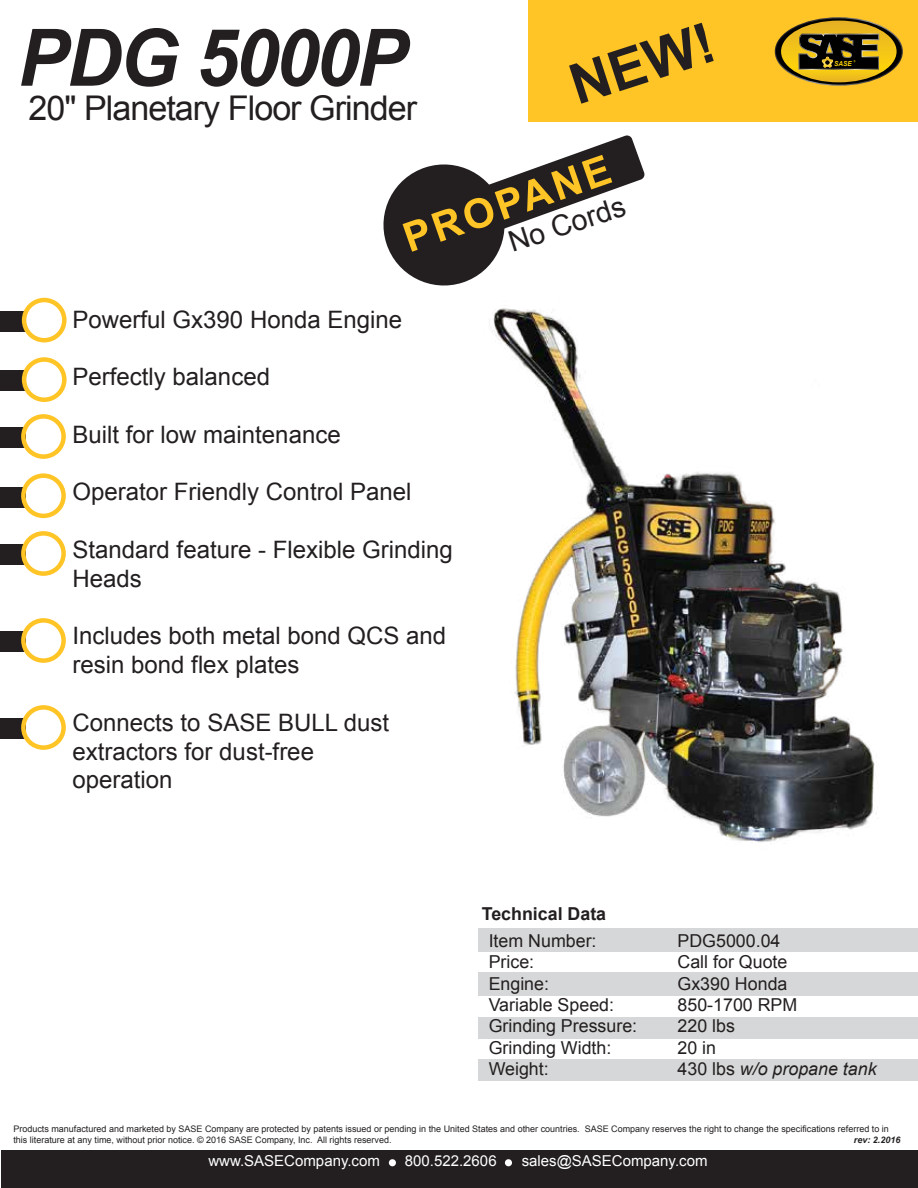
<style>
.page{position:relative;width:918px;height:1188px;background:#fff}
.page>*{position:absolute;margin:0;border:0;box-sizing:border-box;transform-origin:0 0}
.t1{font:italic 700 79.35px "Arial";letter-spacing:-.025em;color:#231f20;scale:.96 1}
.t2{font:700 55.8px "Arial";color:#231f20}
.t3{font:700 40.8px "Arial";color:#ffc425}
.t4{font:34.05px "Arial";letter-spacing:-.03em;color:#231f20}
.t5{font:28.65px "Arial";color:#231f20}
.t6{font:24px/28.8px "Arial";color:#231f20}
.t7{font:17.85px/21.5px "Arial";color:#231f20}
.t8{font:700 17.85px "Arial";color:#231f20}
.t9{font:15px "Arial";color:#fff}
.t10{font:9px/10.8px "Arial";color:#231f20}
.t11{font:italic 700 9px "Arial";color:#231f20}
.t12{font:italic 700 6.9px "Arial";color:#fed307;scale:.94 1}
.s1{font-style:italic}
</style>
<div class="page">
<svg style="left:383px;top:135px;width:262px;height:151px"></svg>
<div style="left:478px;top:928px;width:440px;height:23px;background:#d6d7d8"></div>
<div style="left:478px;top:972px;width:440px;height:24px;background:#d6d7d8"></div>
<div style="left:478px;top:1017px;width:440px;height:22px;background:#d6d7d8"></div>
<div style="left:478px;top:1060px;width:440px;height:21px;background:#d6d7d8"></div>
<div style="left:1px;top:1150px;width:917px;height:38px;background:#231f20"></div>
<div style="left:389px;top:1159px;width:7px;height:7px;background:#fff;border-radius:50%"></div>
<div style="left:505px;top:1159px;width:7px;height:7px;background:#fff;border-radius:50%"></div>
<div style="left:1px;top:311px;width:25px;height:21px;background:#231f20"></div>
<div style="left:22px;top:298px;width:45px;height:44px;border:4px solid #ffc425;border-radius:50%"></div>
<div style="left:1px;top:370px;width:25px;height:22px;background:#231f20"></div>
<div style="left:22px;top:357px;width:45px;height:45px;border:4px solid #ffc425;border-radius:50%"></div>
<div style="left:0;top:427px;width:26px;height:21px;background:#231f20"></div>
<div style="left:21px;top:414px;width:45px;height:45px;border:4px solid #ffc425;border-radius:50%"></div>
<div style="left:0;top:487px;width:26px;height:21px;background:#231f20"></div>
<div style="left:21px;top:473px;width:45px;height:45px;border:4px solid #ffc425;border-radius:50%"></div>
<div style="left:0;top:544px;width:26px;height:21px;background:#231f20"></div>
<div style="left:21px;top:531px;width:45px;height:45px;border:4px solid #ffc425;border-radius:50%"></div>
<div style="left:528px;top:0;width:390px;height:122px;background:#ffc425"></div>
<svg style="left:775px;top:17px;width:128px;height:69px"></svg>
<div style="left:0;top:631px;width:26px;height:21px;background:#231f20"></div>
<div style="left:21px;top:618px;width:45px;height:45px;border:4px solid #ffc425;border-radius:50%"></div>
<img style="left:492px;top:308px;width:383px;height:534px">
<div style="left:0;top:718px;width:26px;height:21px;background:#231f20"></div>
<div style="left:21px;top:705px;width:45px;height:45px;border:4px solid #ffc425;border-radius:50%"></div>
<h1 class="t1" style="left:18px;top:5px;width:407px">PDG 5000P</h1>
<h3 class="t4" style="left:28px;top:86px;width:390px">20" Planetary Floor Grinder</h3>
<h2 class="t2" style="left:560px;top:51px;width:150px;rotate:-18deg">NEW!</h2>
<h3 class="t3" style="left:396px;top:213px;width:218px;rotate:-19deg">PROPANE</h3>
<h3 class="t5" style="left:504px;top:225px;width:122px;rotate:-18deg">No Cords</h3>
<h3 class="t6" style="left:73px;top:305px;width:331px">Powerful Gx390 Honda Engine</h3>
<h3 class="t6" style="left:73px;top:363px;width:199px">Perfectly balanced</h3>
<h3 class="t6" style="left:73px;top:420px;width:270px">Built for low maintenance</h3>
<h3 class="t6" style="left:73px;top:478px;width:340px">Operator Friendly Control Panel</h3>
<h3 class="t6" style="left:73px;top:535px;width:382px">Standard feature - Flexible Grinding<br>Heads</h3>
<h3 class="t6" style="left:73px;top:622px;width:375px">Includes both metal bond QCS and resin bond flex plates</h3>
<h3 class="t6" style="left:73px;top:708px;width:318px">Connects to SASE BULL dust extractors for dust-free operation</h3>
<p class="t12" style="left:834px;top:59px;width:20px">SASE</p>
<h3 class="t8" style="left:482px;top:902px;width:126px">Technical Data</h3>
<h3 class="t7" style="left:489px;top:930px;width:150px">Item Number:<br>Price:<br>Engine:<br>Variable Speed:<br>Grinding Pressure:<br>Grinding Width:<br>Weight:</h3>
<h3 class="t7" style="left:678px;top:930px;width:201px">PDG5000.04<br>Call for Quote<br>Gx390 Honda<br>850-1700 RPM<br>220 lbs<br>20 in<br>430 lbs <span class="s1">w/o propane tank</span></h3>
<p class="t10" style="left:13px;top:1124px;width:877px">Products manufactured and marketed by SASE Company are protected by patents issued or pending in the United States and other countries. SASE Company reserves the right to change the specifications referred to in this literature at any time, without prior notice. © 2016 SASE Company, Inc. All rights reserved.</p>
<p class="t11" style="left:854px;top:1134px;width:48px">rev: 2.2016</p>
<h3 class="t9" style="left:208px;top:1151px;width:173px">www.SASECompany.com</h3>
<h3 class="t9" style="left:405px;top:1151px;width:93px">800.522.2606</h3>
<h3 class="t9" style="left:522px;top:1151px;width:187px">sales@SASECompany.com</h3>
</div>
